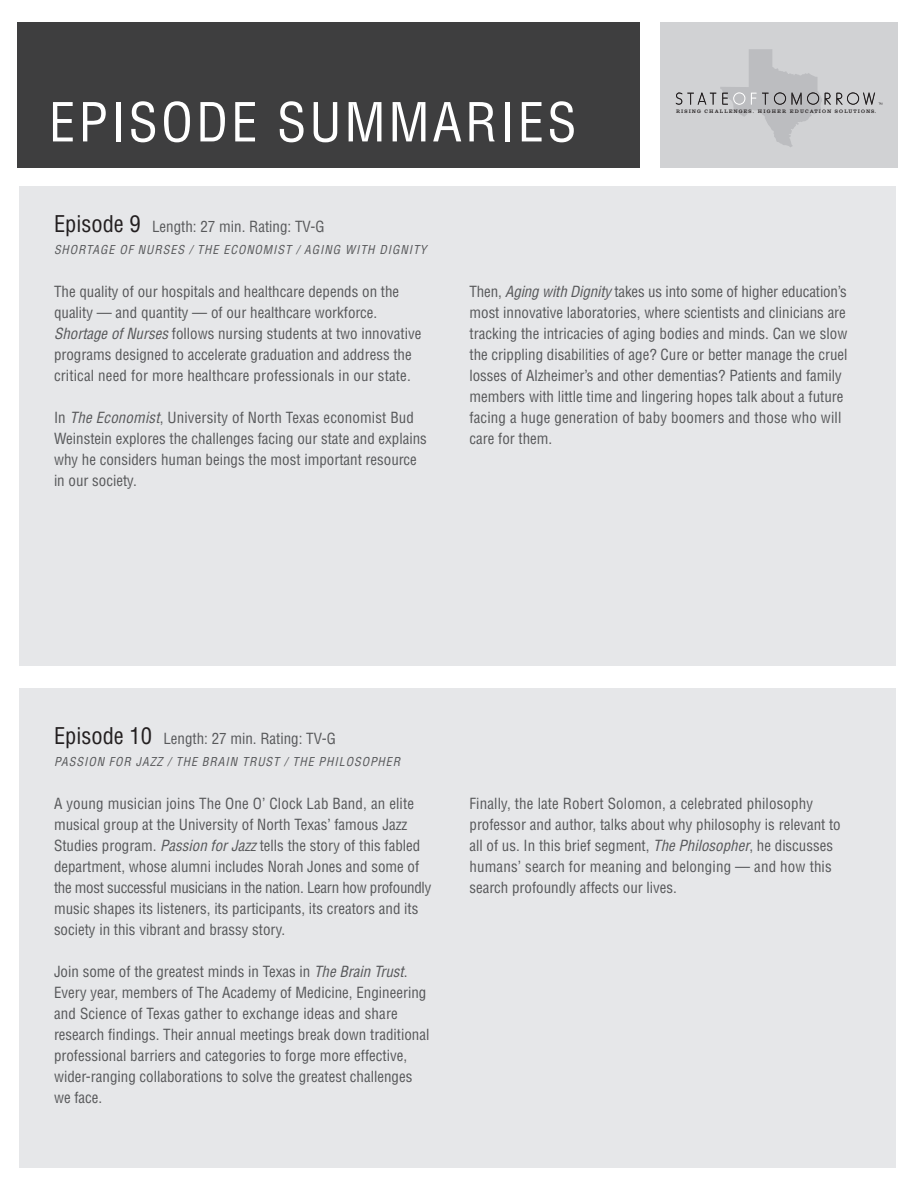
<style>
.page{position:relative;width:918px;height:1188px;background:#fff}
.page>*{position:absolute;margin:0;border:0;box-sizing:border-box;transform-origin:0 0}
.t1{font:condensed 52.5px "Helvetica";letter-spacing:.06em;color:#fff}
.t2{font:condensed 15px/21px "Helvetica";color:#57585a}
.t3{font:italic condensed 12px "Helvetica";letter-spacing:.08em;color:#57585a}
.t4{font:5.1px "Introit S Si";letter-spacing:.23em;color:#231f20}
.s1{font-size:22.5px;color:#231f20}
.s2{font-style:italic}
</style>
<div class="page">
<div style="left:18px;top:22px;width:622px;height:146px;background:#3e3e3f"></div>
<div style="left:660px;top:22px;width:238px;height:146px;background:#d1d2d4"></div>
<svg style="left:676px;top:49px;width:206px;height:98px"></svg>
<div style="left:19px;top:187px;width:877px;height:479px;background:#e6e7e9"></div>
<div style="left:19px;top:688px;width:877px;height:480px;background:#e6e7e9"></div>
<p class="t1" style="left:49px;top:89px;width:529px">EPISODE SUMMARIES</p>
<p class="t2" style="left:54px;top:216px;width:272px"><span class="s1">Episode 9</span> Length: 27 min. Rating: TV-G</p>
<p class="t3" style="left:54px;top:242px;width:374px">Shor tage of Nurses / The Economist / Aging with Dignity</p>
<p class="t4" style="left:676px;top:108px;width:201px">RISING CHALLENGES. HIGHER EDUCATION SOLUTIONS.</p>
<p class="t2" style="left:54px;top:281px;width:369px">The quality of our hospitals and healthcare depends on the quality — and quantity — of our healthcare workforce.<br><span class="s2">Shortage of Nurses</span> follows nursing students at two innovative programs designed to accelerate graduation and address the critical need for more healthcare professionals in our state.</p>
<p class="t2" style="left:54px;top:407px;width:374px">In <span class="s2">The Economist</span>, University of North Texas economist Bud Weinstein explores the challenges facing our state and explains why he considers human beings the most important resource in our society.</p>
<p class="t2" style="left:470px;top:281px;width:380px">Then, <span class="s2">Aging with Dignity</span> takes us into some of higher education’s most innovative laboratories, where scientists and clinicians are tracking the intricacies of aging bodies and minds. Can we slow the crippling disabilities of age? Cure or better manage the cruel losses of Alzheimer’s and other dementias? Patients and family members with little time and lingering hopes talk about a future facing a huge generation of baby boomers and those who will care for them.</p>
<p class="t2" style="left:54px;top:728px;width:283px"><span class="s1">Episode 10</span> Length: 27 min. Rating: TV-G</p>
<p class="t3" style="left:54px;top:754px;width:344px">Passion for Jazz / The Brain Trust / The Philosopher</p>
<p class="t2" style="left:54px;top:793px;width:379px">A young musician joins The One O’ Clock Lab Band, an elite musical group at the University of North Texas’ famous Jazz Studies program. <span class="s2">Passion for Jazz</span> tells the story of this fabled department, whose alumni includes Norah Jones and some of the most successful musicians in the nation. Learn how profoundly music shapes its listeners, its participants, its creators and its society in this vibrant and brassy story.</p>
<p class="t2" style="left:54px;top:961px;width:377px">Join some of the greatest minds in Texas in <span class="s2">The Brain Trust</span>.<br>Every year, members of The Academy of Medicine, Engineering and Science of Texas gather to exchange ideas and share research findings. Their annual meetings break down traditional professional barriers and categories to forge more effective, wider-ranging collaborations to solve the greatest challenges we face.</p>
<p class="t2" style="left:470px;top:793px;width:373px">Finally, the late Robert Solomon, a celebrated philosophy professor and author, talks about why philosophy is relevant to all of us. In this brief segment, <span class="s2">The Philosopher</span>, he discusses humans’ search for meaning and belonging — and how this search profoundly affects our lives.</p>
</div>
